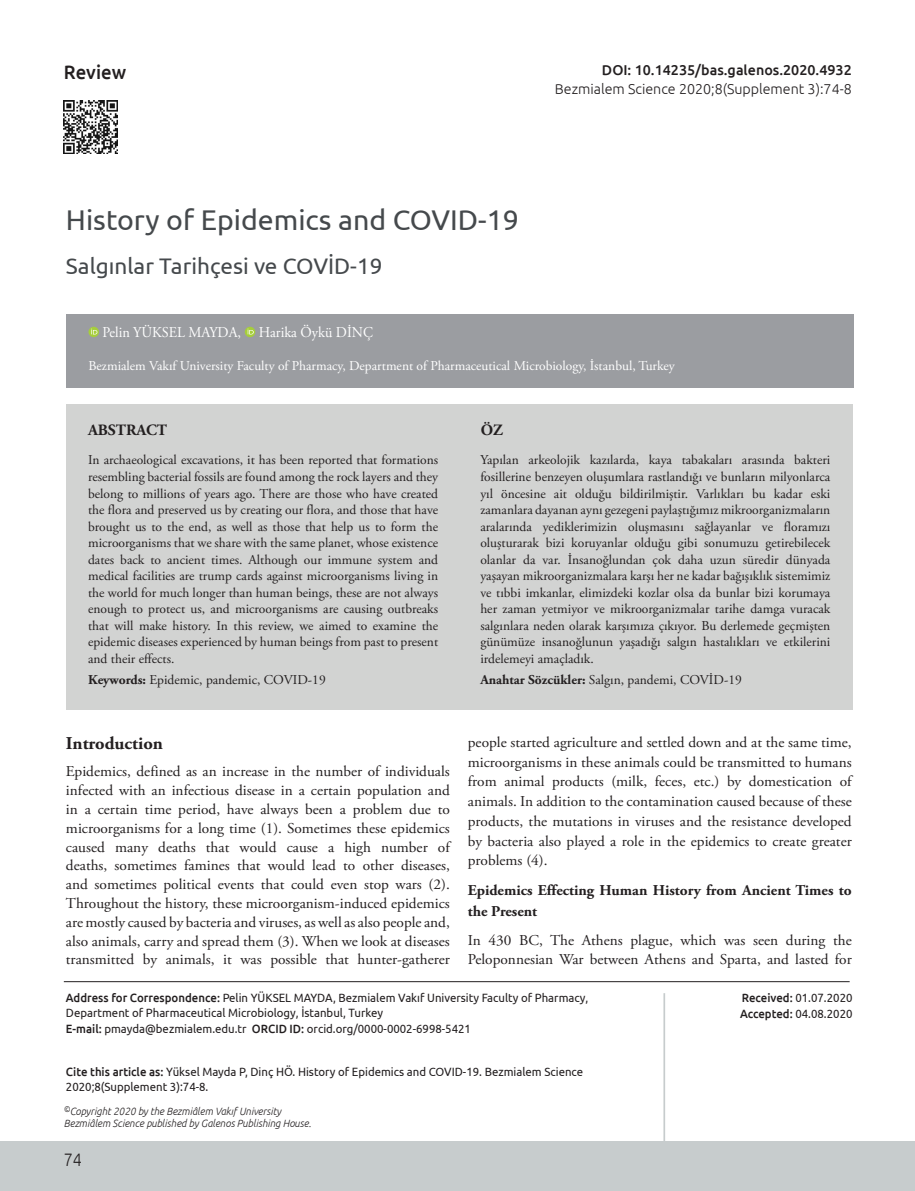
<style>
.page{position:relative;width:915px;height:1191px;background:#fff}
.page>*{position:absolute;margin:0;border:0;box-sizing:border-box;transform-origin:0 0}
.BASLIK{font:28.5px "Ubuntu";color:#45494c}
._2__BASLIK{font:22.5px "Ubuntu";color:#45494c}
.t1{font:500 19.5px "Ubuntu";color:#231f20;scale:.95 1}
.YAZI_BASLIK{font:700 18px "Adobe Garamond Pro";color:#231f20}
.t2{font:300 18px "Ubuntu";color:#231f20;scale:.9 1}
.OZET{font:700 15.75px "Adobe Garamond Pro";color:#231f20}
.YAZI{font:15px/18.8px "Adobe Garamond Pro";color:#231f20;text-align:justify}
.YAZI_BOLD{font:700 15px/21.3px "Adobe Garamond Pro";color:#231f20}
.YAZARLAR{font:15px "Adobe Garamond Pro";color:#fff;scale:.95 1}
.t3{font:300 14.25px "Ubuntu";color:#231f20}
.t4{font:500 14.25px "Ubuntu";color:#231f20}
.OZET-2{font:13.5px/16.5px "Adobe Garamond Pro";color:#231f20;text-align:justify}
.KURUM{font:13.5px "Adobe Garamond Pro";color:#fff}
.t5{font:12px/15px "Ubuntu";color:#231f20;scale:.95 1}
.t6{font:italic 300 10.5px/12px "Ubuntu";color:#231f20;scale:.95 1}
.s1{font-weight:700}
.s2{font-weight:500}
</style>
<div class="page">
<div style="left:0;top:1141px;width:914px;height:50px;background:#c7cccd"></div>
<hr style="left:64px;top:981px;width:785px;height:1px;background:#231f20">
<hr style="left:663px;top:993px;width:2px;height:148px;background:#c7cccd">
<img style="left:64px;top:100px;width:53px;height:54px">
<div style="left:66px;top:404px;width:786px;height:305px;background:#d2d3d2"></div>
<div style="left:66px;top:315px;width:787px;height:73px;background:#9b9da1"></div>
<svg style="left:88px;top:327px;width:11px;height:10px"></svg>
<svg style="left:91px;top:329px;width:6px;height:5px"></svg>
<svg style="left:245px;top:327px;width:10px;height:10px"></svg>
<svg style="left:247px;top:329px;width:7px;height:5px"></svg>
<h3 class="t1" style="left:64px;top:60px;width:67px">Review</h3>
<p class="t4" style="left:601px;top:61px;width:251px">DOI: 10.14235/bas.galenos.2020.4932</p>
<p class="t3" style="left:554px;top:80px;width:298px">Bezmialem Science 2020;8(Supplement 3):74-8</p>
<p class="BASLIK" style="left:66px;top:202px;width:454px">History of Epidemics and COVID-19</p>
<p class="_2__BASLIK" style="left:66px;top:252px;width:318px">Salgınlar Tarihçesi ve COVİD-19</p>
<p class="YAZARLAR" style="left:102px;top:323px;width:286px">Pelin YÜKSEL MAYDA, Harika Öykü DİNÇ</p>
<p class="KURUM" style="left:88px;top:358px;width:587px">Bezmialem Vakıf University Faculty of Pharmacy, Department of Pharmaceutical Microbiology, İstanbul, Turkey</p>
<p class="OZET" style="left:88px;top:421px;width:80px">ABSTRACT</p>
<p class="OZET" style="left:480px;top:421px;width:24px">ÖZ</p>
<p class="OZET-2" style="left:88px;top:452px;width:351px">In archaeological excavations, it has been reported that formations resembling bacterial fossils are found among the rock layers and they belong to millions of years ago. There are those who have created the flora and preserved us by creating our flora, and those that have brought us to the end, as well as those that help us to form the microorganisms that we share with the same planet, whose existence dates back to ancient times. Although our immune system and medical facilities are trump cards against microorganisms living in the world for much longer than human beings, these are not always enough to protect us, and microorganisms are causing outbreaks that will make history. In this review, we aimed to examine the epidemic diseases experienced by human beings from past to present and their effects.</p>
<p class="OZET-2" style="left:88px;top:671px;width:239px"><span class="s1">Keywords:</span> Epidemic, pandemic, COVID-19</p>
<p class="OZET-2" style="left:480px;top:452px;width:351px">Yapılan arkeolojik kazılarda, kaya tabakaları arasında bakteri fosillerine benzeyen oluşumlara rastlandığı ve bunların milyonlarca yıl öncesine ait olduğu bildirilmiştir. Varlıkları bu kadar eski zamanlara dayanan aynı gezegeni paylaştığımız mikroorganizmaların aralarında yediklerimizin oluşmasını sağlayanlar ve floramızı oluşturarak bizi koruyanlar olduğu gibi sonumuzu getirebilecek olanlar da var. İnsanoğlundan çok daha uzun süredir dünyada yaşayan mikroorganizmalara karşı her ne kadar bağışıklık sistemimiz ve tıbbi imkanlar, elimizdeki kozlar olsa da bunlar bizi korumaya her zaman yetmiyor ve mikroorganizmalar tarihe damga vuracak salgınlara neden olarak karşımıza çıkıyor. Bu derlemede geçmişten günümüze insanoğlunun yaşadığı salgın hastalıkları ve etkilerini irdelemeyi amaçladık.</p>
<p class="OZET-2" style="left:480px;top:671px;width:263px"><span class="s1">Anahtar Sözcükler:</span> Salgın, pandemi, COVİD-19</p>
<p class="YAZI_BASLIK" style="left:66px;top:732px;width:99px">Introduction</p>
<p class="YAZI" style="left:66px;top:762px;width:385px">Epidemics, defined as an increase in the number of individuals infected with an infectious disease in a certain population and in a certain time period, have always been a problem due to microorganisms for a long time (1). Sometimes these epidemics caused many deaths that would cause a high number of deaths, sometimes famines that would lead to other diseases, and sometimes political events that could even stop wars (2).<br>Throughout the history, these microorganism-induced epidemics are mostly caused by bacteria and viruses, as well as also people and, also animals, carry and spread them (3). When we look at diseases transmitted by animals, it was possible that hunter-gatherer</p>
<p class="YAZI" style="left:467px;top:732px;width:385px;line-height:19.8px">people started agriculture and settled down and at the same time, microorganisms in these animals could be transmitted to humans from animal products (milk, feces, etc.) by domestication of animals. In addition to the contamination caused because of these products, the mutations in viruses and the resistance developed by bacteria also played a role in the epidemics to create greater problems (4).</p>
<p class="YAZI_BOLD" style="left:467px;top:880px;width:385px">Epidemics Effecting Human History from Ancient Times to the Present</p>
<p class="YAZI" style="left:467px;top:930px;width:385px;line-height:19.8px">In 430 BC, The Athens plague, which was seen during the<br>Peloponnesian War between Athens and Sparta, and lasted for</p>
<p class="t5" style="left:66px;top:990px;width:551px"><span class="s2">Address for Correspondence:</span> Pelin YÜKSEL MAYDA, Bezmialem Vakıf University Faculty of Pharmacy,<br>Department of Pharmaceutical Microbiology, İstanbul, Turkey</p>
<p class="t5" style="left:66px;top:1021px;width:428px"><span class="s2">E-mail:</span> pmayda@bezmialem.edu.tr <span class="s2">ORCID ID:</span> orcid.org/0000-0002-6998-5421</p>
<p class="t5" style="left:66px;top:1064px;width:546px"><span class="s2">Cite this article as:</span> Yüksel Mayda P, Dinç HÖ. History of Epidemics and COVID-19. Bezmialem Science<br>2020;8(Supplement 3):74-8.</p>
<p class="t6" style="left:64px;top:1105px;width:262px"><sup>©</sup>Copyright 2020 by the Bezmiâlem Vakıf University<br>Bezmiâlem Science published by Galenos Publishing House.</p>
<h3 class="t2" style="left:64px;top:1148px;width:22px">74</h3>
<p class="t5" style="left:741px;top:990px;width:118px"><span class="s2">Received:</span> 01.07.2020</p>
<p class="t5" style="left:739px;top:1006px;width:120px"><span class="s2">Accepted:</span> 04.08.2020</p>
</div>
